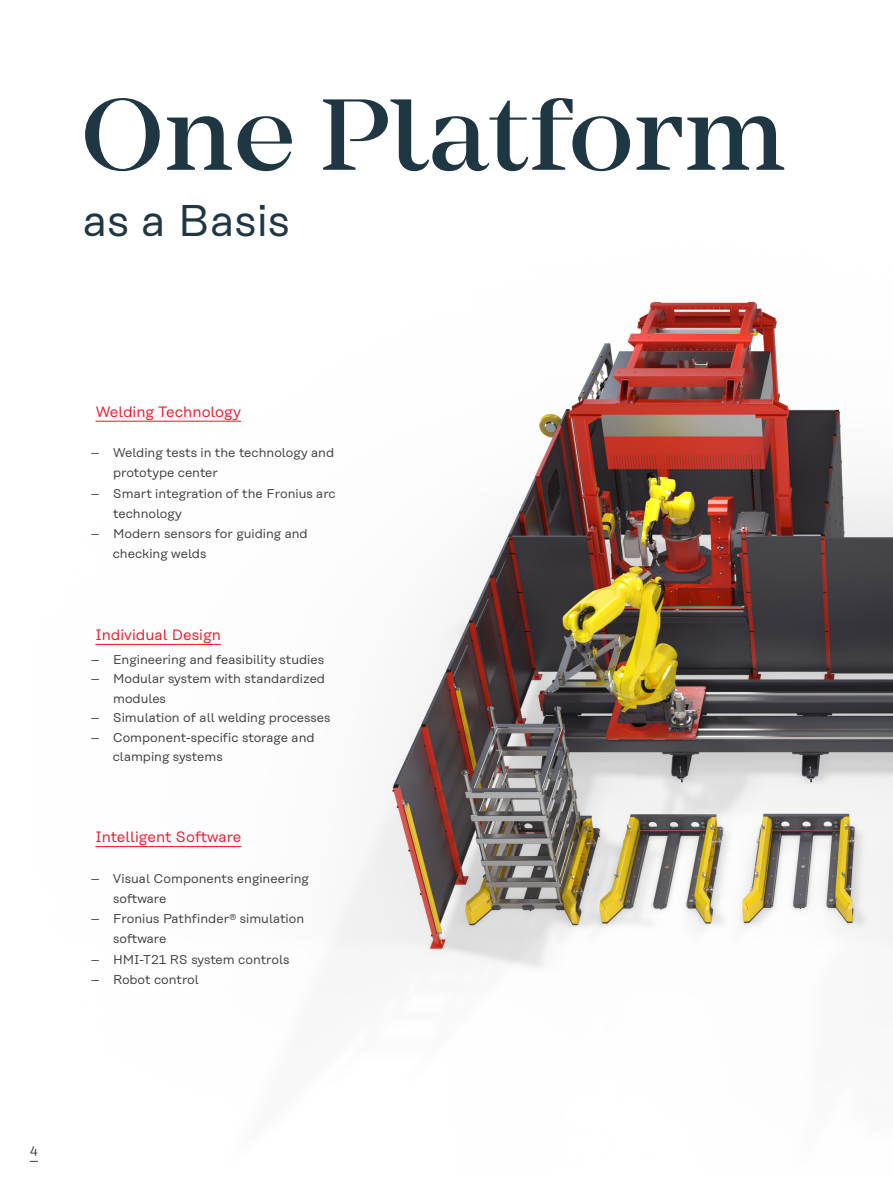
<style>
.page{position:relative;width:893px;height:1191px;background:#fff}
.page>*{position:absolute;margin:0;border:0;box-sizing:border-box;transform-origin:0 0}
.t1{font:500 105px "Mirador";color:#1f3643}
.t2{font:44.25px "Rational Text";color:#1f3643}
.t3{font:15px "Rational Text";color:#ee1b2d}
.t4{font:12.75px/20.2px "Rational Text";color:#3e3e3f}
</style>
<div class="page">
<img style="left:34px;top:301px;width:859px;height:860px">
<hr style="left:95px;top:421px;width:146px;height:1px;background:#ee1b2d">
<hr style="left:95px;top:846px;width:146px;height:1px;background:#ee1b2d">
<hr style="left:95px;top:644px;width:126px;height:1px;background:#ee1b2d">
<h1 class="t1" style="left:81px;top:73px;width:707px">One Platform</h1>
<h2 class="t2" style="left:83px;top:196px;width:209px">as a Basis</h2>
<p class="t3" style="left:95px;top:403px;width:147px">Welding Technology</p>
<p class="t4" style="left:113px;top:442px;width:223px;text-indent:-22px">– Welding tests in the technology and prototype center</p>
<p class="t4" style="left:113px;top:483px;width:224px;text-indent:-22px">– Smart integration of the Fronius arc technology</p>
<p class="t4" style="left:113px;top:523px;width:196px;text-indent:-22px">– Modern sensors for guiding and checking welds</p>
<p class="t3" style="left:95px;top:626px;width:127px">Individual Design</p>
<p class="t4" style="left:91px;top:649px;width:235px">– Engineering and feasibility studies</p>
<p class="t4" style="left:113px;top:669px;width:213px;line-height:19.5px;text-indent:-22px">– Modular system with standardized modules</p>
<p class="t4" style="left:91px;top:707px;width:241px">– Simulation of all welding processes</p>
<p class="t4" style="left:113px;top:727px;width:203px;line-height:19.5px;text-indent:-22px">– Component-specific storage and clamping systems</p>
<p class="t3" style="left:95px;top:828px;width:148px">Intelligent Software</p>
<p class="t4" style="left:113px;top:868px;width:197px;text-indent:-22px">– Visual Components engineering software</p>
<p class="t4" style="left:113px;top:908px;width:193px;text-indent:-22px">– Fronius Pathfinder® simulation software</p>
<p class="t4" style="left:91px;top:949px;width:200px">– HMI-T21 RS system controls</p>
<p class="t4" style="left:91px;top:969px;width:109px">– Robot control</p>
<p class="t4" style="left:30px;top:1139px;width:10px">4</p>
</div>
